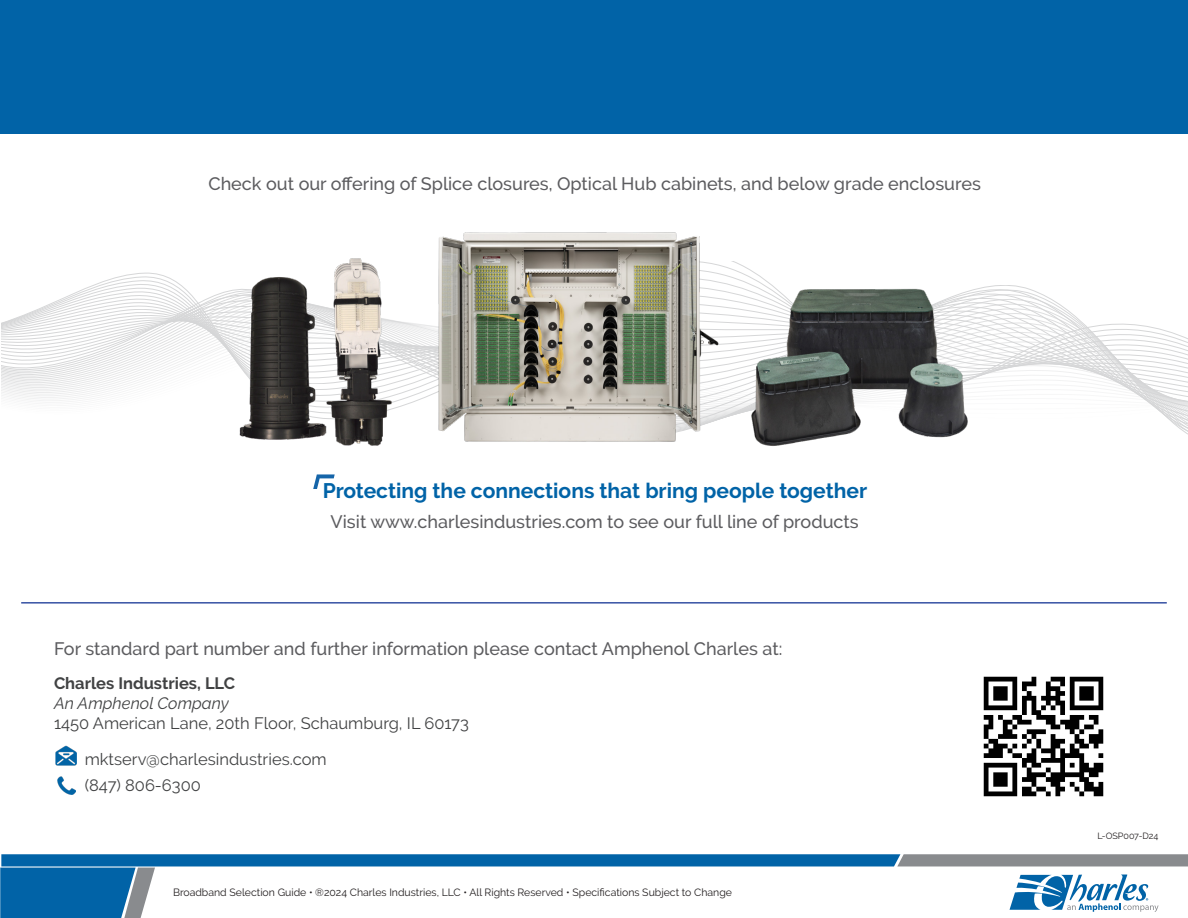
<style>
.page{position:relative;width:1188px;height:918px;background:#fff}
.page>*{position:absolute;margin:0;border:0;box-sizing:border-box;transform-origin:0 0}
.t1{font:700 21px "Raleway";color:#0163a7}
.t2{font:500 18px "Raleway";color:#5c5c5f}
.t3{font:16.5px "Raleway";color:#414243}
.t4{font:700 16.5px "Raleway";color:#414243}
.t5{font:italic 16.5px "Raleway";color:#414243}
.t6{font:10.5px "Raleway";color:#231f20}
.t7{font:9px "Raleway";color:#231f20}
</style>
<div class="page">
<div style="left:0;top:0;width:1188px;height:134px;background:#0163a7"></div>
<svg style="left:0;top:854px;width:1188px;height:64px"></svg>
<svg style="left:1px;top:328px;width:1187px;height:96px"></svg>
<img style="left:58px;top:776px;width:18px;height:18px">
<img style="left:56px;top:746px;width:20px;height:20px">
<img style="left:234px;top:258px;width:161px;height:188px">
<img style="left:395px;top:232px;width:347px;height:210px">
<img style="left:750px;top:280px;width:230px;height:166px">
<hr style="left:21px;top:602px;width:1146px;height:2px;background:#3651a3">
<svg style="left:313px;top:474px;width:22px;height:15px"></svg>
<img style="left:983px;top:676px;width:121px;height:121px">
<p class="t2" style="left:208px;top:173px;width:774px">Check out our offering of Splice closures, Optical Hub cabinets, and below grade enclosures</p>
<p class="t1" style="left:323px;top:478px;width:546px">Protecting the connections that bring people together</p>
<p class="t2" style="left:331px;top:511px;width:530px">Visit www.charlesindustries.com to see our full line of products</p>
<p class="t2" style="left:54px;top:638px;width:730px">For standard part number and further information please contact Amphenol Charles at:</p>
<p class="t4" style="left:54px;top:674px;width:183px">Charles Industries, LLC</p>
<p class="t5" style="left:54px;top:694px;width:176px">An Amphenol Company</p>
<p class="t3" style="left:54px;top:713px;width:416px">1450 American Lane, 20th Floor, Schaumburg, IL 60173</p>
<p class="t3" style="left:85px;top:750px;width:244px">mktserv@charlesindustries.com</p>
<p class="t3" style="left:85px;top:775px;width:118px">(847) 806-6300</p>
<p class="t6" style="left:173px;top:886px;width:560px">Broadband Selection Guide • ®2024 Charles Industries, LLC • All Rights Reserved • Specifications Subject to Change</p>
<p class="t7" style="left:1097px;top:831px;width:63px">L-OSP007-D24</p>
</div>
